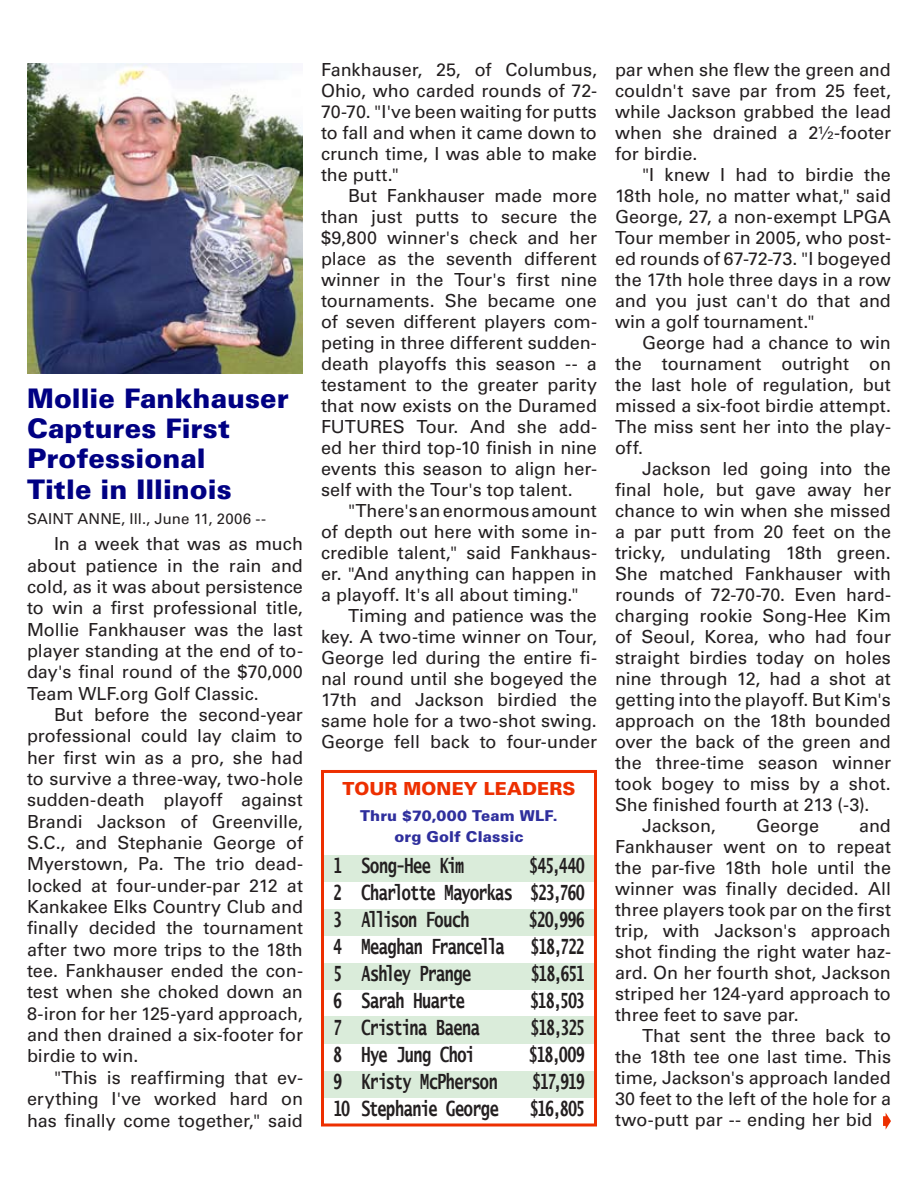
<style>
.page{position:relative;width:918px;height:1188px;background:#fff}
.page>*{position:absolute;margin:0;border:0;box-sizing:border-box;transform-origin:0 0}
.t1{font:900 27px/30.3px "Univers LT Std";color:#000083}
.t2{font:700 21px/27px "Lucida Sans Typewriter";letter-spacing:-.05em;color:#231f20;text-align:justify;scale:.72 1}
.t3{font:700 21px "Lucida Sans Typewriter";letter-spacing:-.025em;color:#231f20;scale:.72 1}
.t4{font:18px/21px "Univers LT Std";letter-spacing:-.005em;color:#231f20;text-align:justify}
.t5{font:900 18px "Univers LT Std";letter-spacing:.005em;color:#ed2f00}
.t6{font:900 15px/21px "Univers LT Std";letter-spacing:.01em;color:#2f2f9d;text-align:center}
.t7{font:15px "Univers LT Std";letter-spacing:.005em;color:#231f20}
</style>
<div class="page">
<svg style="left:883px;top:1113px;width:8px;height:17px"></svg>
<div style="left:321px;top:855px;width:276px;height:27px;background:#daecda"></div>
<div style="left:321px;top:909px;width:276px;height:27px;background:#daecda"></div>
<div style="left:321px;top:963px;width:276px;height:27px;background:#daecda"></div>
<div style="left:321px;top:1017px;width:276px;height:27px;background:#daecda"></div>
<div style="left:321px;top:1071px;width:276px;height:27px;background:#daecda"></div>
<div style="left:321px;top:770px;width:276px;height:356px;border:3px solid #ed2f00"></div>
<img style="left:27px;top:63px;width:276px;height:311px">
<h1 class="t1" style="left:27px;top:382px;width:263px">Mollie Fankhauser<br>Captures First<br>Professional<br>Title in Illinois</h1>
<p class="t7" style="left:27px;top:510px;width:241px">SAINT ANNE, Ill., June 11, 2006 --</p>
<p class="t4" style="left:27px;top:533px;width:278px;text-indent:27px">In a week that was as much about patience in the rain and cold, as it was about persistence to win a first professional title, Mollie Fankhauser was the last player standing at the end of to&shy;day's final round of the $70,000<br>Team WLF.org Golf Classic.</p>
<p class="t4" style="left:27px;top:704px;width:278px;text-indent:27px">But before the second-year professional could lay claim to her first win as a pro, she had to survive a three-way, two-hole sudden-death playoff against Brandi Jackson of Greenville, S.C., and Stephanie George of Myerstown, Pa. The trio dead&shy;locked at four-under-par 212 at Kankakee Elks Country Club and finally decided the tournament after two more trips to the 18th tee. Fankhauser ended the con&shy;test when she choked down an 8-iron for her 125-yard approach, and then drained a six-footer for birdie to win.</p>
<p class="t4" style="left:27px;top:1067px;width:278px;text-indent:27px">"This is reaffirming that ev&shy;erything I've worked hard on has finally come together," said</p>
<p class="t4" style="left:321px;top:59px;width:278px">Fankhauser, 25, of Columbus, Ohio, who carded rounds of 72- 70-70. "I've been waiting for putts to fall and when it came down to crunch time, I was able to make the putt."</p>
<p class="t4" style="left:321px;top:185px;width:278px;text-indent:27px">But Fankhauser made more than just putts to secure the $9,800 winner's check and her place as the seventh different winner in the Tour's first nine tournaments. She became one of seven different players com&shy;peting in three different sudden&shy;death playoffs this season -- a testament to the greater parity that now exists on the Duramed FUTURES Tour. And she add&shy;ed her third top-10 finish in nine events this season to align her&shy;self with the Tour's top talent.</p>
<p class="t4" style="left:321px;top:500px;width:278px;text-indent:27px">"There's an enormous amount of depth out here with some in&shy;credible talent," said Fankhaus&shy;er. "And anything can happen in a playoff. It's all about timing."</p>
<p class="t4" style="left:321px;top:605px;width:278px;text-indent:27px">Timing and patience was the key. A two-time winner on Tour, George led during the entire fi&shy;nal round until she bogeyed the 17th and Jackson birdied the same hole for a two-shot swing.<br>George fell back to four-under</p>
<p class="t5" style="left:342px;top:777px;width:235px">TOUR MONEY LEADERS</p>
<p class="t6" style="left:360px;top:804px;width:199px">Thru $70,000 Team WLF. org Golf Classic</p>
<p class="t3" style="left:333px;top:854px;width:184px">1 Song-Hee Kim</p>
<p class="t2" style="left:333px;top:852px;width:352px;text-indent:196px">$45,440<br>2 Charlotte Mayorkas $23,760<br>3 Allison Fouch</p>
<p class="t2" style="left:333px;top:906px;width:352px;text-indent:196px">$20,996<br>4 Meaghan Francella $18,722<br>5 Ashley Prange</p>
<p class="t2" style="left:531px;top:960px;width:77px">$18,651</p>
<p class="t2" style="left:333px;top:987px;width:185px">6 Sarah Huarte</p>
<p class="t2" style="left:530px;top:987px;width:78px">$18,503</p>
<p class="t2" style="left:333px;top:1014px;width:206px">7 Cristina Baena</p>
<p class="t2" style="left:530px;top:1014px;width:77px">$18,325</p>
<p class="t2" style="left:333px;top:1041px;width:198px">8 Hye Jung Choi</p>
<p class="t2" style="left:529px;top:1041px;width:80px">$18,009</p>
<p class="t2" style="left:333px;top:1068px;width:230px">9 Kristy McPherson</p>
<p class="t2" style="left:532px;top:1068px;width:75px">$17,919</p>
<p class="t2" style="left:333px;top:1095px;width:232px">10 Stephanie George</p>
<p class="t2" style="left:530px;top:1095px;width:78px">$16,805</p>
<p class="t4" style="left:615px;top:59px;width:278px">par when she flew the green and couldn't save par from 25 feet, while Jackson grabbed the lead when she drained a 2½-footer for birdie.</p>
<p class="t4" style="left:615px;top:164px;width:278px;text-indent:27px">"I knew I had to birdie the 18th hole, no matter what," said George, 27, a non-exempt LPGA Tour member in 2005, who post&shy;ed rounds of 67-72-73. "I bogeyed the 17th hole three days in a row and you just can't do that and win a golf tournament."</p>
<p class="t4" style="left:615px;top:332px;width:278px;text-indent:27px">George had a chance to win the tournament outright on the last hole of regulation, but missed a six-foot birdie attempt.<br>The miss sent her into the play&shy;off.</p>
<p class="t4" style="left:642px;top:458px;width:250px">Jackson led going into the</p>
<p class="t4" style="left:615px;top:479px;width:278px">final hole, but gave away her</p>
<p class="t4" style="left:615px;top:500px;width:277px">chance to win when she missed</p>
<p class="t4" style="left:615px;top:521px;width:278px">a par putt from 20 feet on the</p>
<p class="t4" style="left:615px;top:542px;width:277px">tricky, undulating 18th green.</p>
<p class="t4" style="left:615px;top:563px;width:278px">She matched Fankhauser with</p>
<p class="t4" style="left:615px;top:584px;width:278px">rounds of 72-70-70. Even hard-</p>
<p class="t4" style="left:615px;top:605px;width:277px">charging rookie Song-Hee Kim</p>
<p class="t4" style="left:615px;top:626px;width:278px">of Seoul, Korea, who had four</p>
<p class="t4" style="left:615px;top:647px;width:277px">straight birdies today on holes</p>
<p class="t4" style="left:615px;top:668px;width:277px">nine through 12, had a shot at</p>
<p class="t4" style="left:615px;top:689px;width:277px">getting into the playoff. But Kim's</p>
<p class="t4" style="left:615px;top:710px;width:277px">approach on the 18th bounded</p>
<p class="t4" style="left:615px;top:731px;width:277px">over the back of the green and</p>
<p class="t4" style="left:615px;top:752px;width:278px">the three-time season winner</p>
<p class="t4" style="left:615px;top:773px;width:277px">took bogey to miss by a shot.</p>
<p class="t4" style="left:615px;top:794px;width:256px">She finished fourth at 213 (-3).</p>
<p class="t4" style="left:642px;top:815px;width:75px">Jackson,</p>
<p class="t4" style="left:756px;top:815px;width:65px">George</p>
<p class="t4" style="left:615px;top:815px;width:278px;text-indent:244px">and Fankhauser went on to repeat the par-five 18th hole until the winner was finally decided. All three players took par on the first trip, with Jackson's approach shot finding the right water haz&shy;ard. On her fourth shot, Jackson striped her 124-yard approach to three feet to save par.</p>
<p class="t4" style="left:615px;top:1025px;width:278px;text-indent:27px">That sent the three back to the 18th tee one last time. This time, Jackson's approach landed 30 feet to the left of the hole for a two-putt par -- ending her bid</p>
</div>
